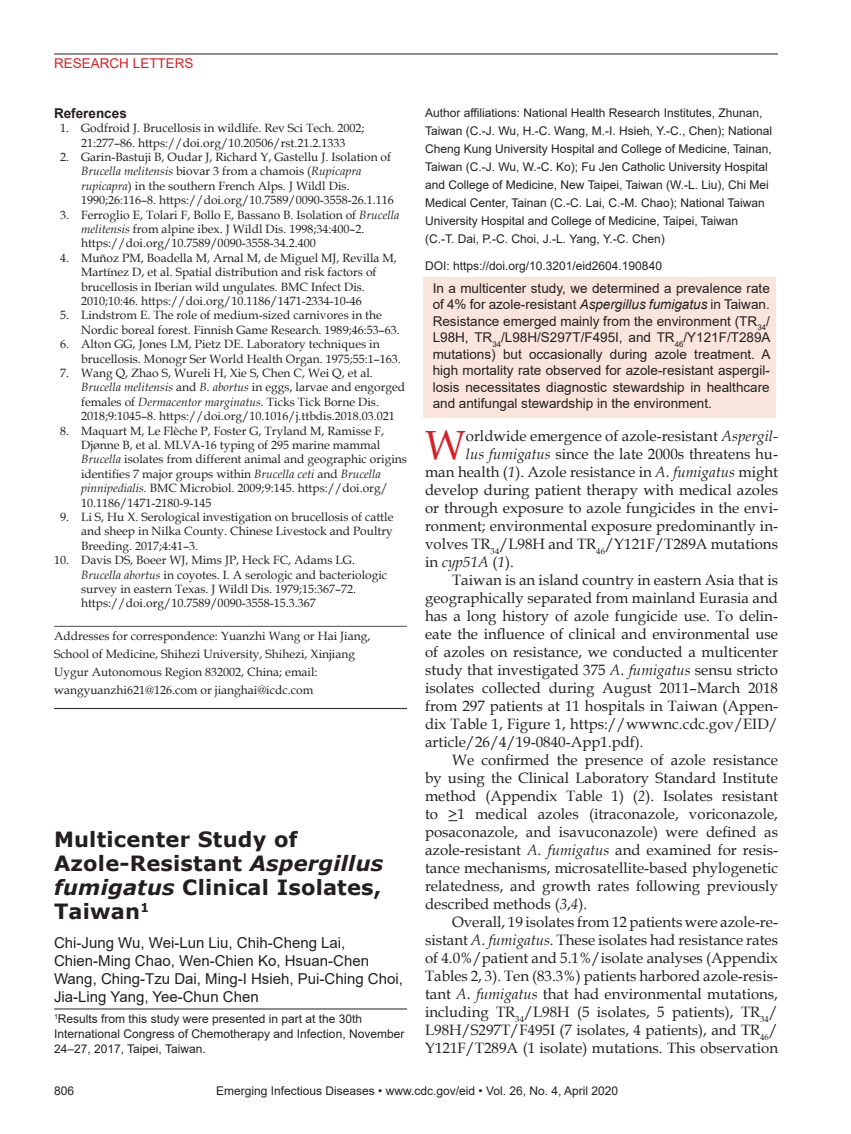
<style>
.page{position:relative;width:851px;height:1134px;background:#fff}
.page>*{position:absolute;margin:0;border:0;box-sizing:border-box;transform-origin:0 0}
.Drop_Cap{font:40.8px "Book Antiqua";color:#d1232a}
.Article_Title{font:700 21px/24px "Verdana";letter-spacing:.01em;color:#231f20}
.Body_Text{font:15px/18px "Book Antiqua";color:#231f20;text-align:justify}
.Drop_Cap-2{font:15px "Book Antiqua";color:#231f20}
.Authors{font:15px/18px "Arial";color:#231f20}
.Drop_Cap-3{font:italic 15px "Book Antiqua";color:#231f20}
.Abstract{font:13.5px/16.5px "Arial";color:#231f20;text-align:justify}
.t1{font:13.5px "Arial";color:#d1232a}
.Ref_Title{font:700 13.5px "Arial";color:#231f20}
.References{font:12px/14.4px "Book Antiqua";color:#231f20}
.Affiliations{font:12px/18px "Arial";color:#231f20}
.Correspondence{font:12px/18px "Book Antiqua";color:#231f20}
.Footnote{font:12px/15px "Arial";color:#231f20}
.DOI{font:12px "Arial";color:#231f20}
.s1{font-style:italic}
.s2{font-style:normal}
</style>
<div class="page">
<hr style="left:54px;top:54px;width:724px;height:1px;background:#231f20">
<hr style="left:54px;top:626px;width:353px;height:1px;background:#636366">
<hr style="left:54px;top:708px;width:353px;height:1px;background:#333">
<div style="left:423px;top:278px;width:352px;height:140px;background:#f9e5dc"></div>
<hr style="left:54px;top:1009px;width:353px;height:1px;background:#231f20">
<p class="t1" style="left:54px;top:54px;width:141px">RESEARCH LETTERS</p>
<p class="Ref_Title" style="left:54px;top:104px;width:74px">References</p>
<p class="References" style="left:60px;top:121px;width:306px;text-align:center">1. Godfroid J. Brucellosis in wildlife. Rev Sci Tech. 2002;<br>21:277–86. https://doi.org/10.20506/rst.21.2.1333</p>
<p class="References" style="left:81px;top:149px;width:314px;text-indent:-21px">2. Garin-Bastuji B, Oudar J, Richard Y, Gastellu J. Isolation of <span class="s1">Brucella melitensis</span> biovar 3 from a chamois (<span class="s1">Rupicapra rupicapra</span>) in the southern French Alps. J Wildl Dis.<br>1990;26:116–8. https://doi.org/10.7589/0090-3558-26.1.116</p>
<p class="References" style="left:81px;top:207px;width:320px;text-indent:-21px">3. Ferroglio E, Tolari F, Bollo E, Bassano B. Isolation of <span class="s1">Brucella melitensis</span> from alpine ibex. J Wildl Dis. 1998;34:400–2. https://doi.org/10.7589/0090-3558-34.2.400</p>
<p class="References" style="left:81px;top:250px;width:317px;text-indent:-21px">4. Muñoz PM, Boadella M, Arnal M, de Miguel MJ, Revilla M, Martínez D, et al. Spatial distribution and risk factors of brucellosis in Iberian wild ungulates. BMC Infect Dis.<br>2010;10:46. https://doi.org/10.1186/1471-2334-10-46</p>
<p class="References" style="left:81px;top:308px;width:320px;text-indent:-21px">5. Lindstrom E. The role of medium-sized carnivores in the<br>Nordic boreal forest. Finnish Game Research. 1989;46:53–63.</p>
<p class="References" style="left:81px;top:337px;width:321px;text-indent:-21px">6. Alton GG, Jones LM, Pietz DE. Laboratory techniques in brucellosis. Monogr Ser World Health Organ. 1975;55:1–163.</p>
<p class="References" style="left:81px;top:365px;width:325px;text-indent:-21px">7. Wang Q, Zhao S, Wureli H, Xie S, Chen C, Wei Q, et al.<br><span class="s1">Brucella melitensis</span> and <span class="s1">B. abortus</span> in eggs, larvae and engorged females of <span class="s1">Dermacentor marginatus.</span> Ticks Tick Borne Dis.<br>2018;9:1045–8. https://doi.org/10.1016/j.ttbdis.2018.03.021</p>
<p class="References" style="left:81px;top:423px;width:327px;text-indent:-21px">8. Maquart M, Le Flèche P, Foster G, Tryland M, Ramisse F, Djønne B, et al. MLVA-16 typing of 295 marine mammal <span class="s1">Brucella</span> isolates from different animal and geographic origins identifies 7 major groups within <span class="s1">Brucella ceti</span> and <span class="s1">Brucella pinnipedialis.</span> BMC Microbiol. 2009;9:145. https://doi.org/ 10.1186/1471-2180-9-145</p>
<p class="References" style="left:81px;top:509px;width:314px;text-align:justify;text-indent:-21px">9. Li S, Hu X. Serological investigation on brucellosis of cattle and sheep in Nilka County. Chinese Livestock and Poultry Breeding. 2017;4:41–3.</p>
<p class="References" style="left:81px;top:553px;width:308px;text-indent:-27px">10. Davis DS, Boeer WJ, Mims JP, Heck FC, Adams LG.<br><span class="s1">Brucella abortus</span> in coyotes. I. A serologic and bacteriologic survey in eastern Texas. J Wildl Dis. 1979;15:367–72. https://doi.org/10.7589/0090-3558-15.3.367</p>
<p class="Correspondence" style="left:54px;top:627px;width:318px">Addresses for correspondence: Yuanzhi Wang or Hai Jiang, School of Medicine, Shihezi University, Shihezi, Xinjiang Uygur Autonomous Region 832002, China; email: wangyuanzhi621@126.com or jianghai@icdc.com</p>
<p class="Article_Title" style="left:54px;top:827px;width:331px">Multicenter Study of<br>Azole-Resistant <span class="s1">Aspergillus fumigatus</span> Clinical Isolates,<br>Taiwan<sup>1</sup></p>
<p class="Authors" style="left:54px;top:934px;width:350px">Chi-Jung Wu, Wei-Lun Liu, Chih-Cheng Lai, Chien-Ming Chao, Wen-Chien Ko, Hsuan-Chen Wang, Ching-Tzu Dai, Ming-I Hsieh, Pui-Ching Choi, Jia-Ling Yang, Yee-Chun Chen</p>
<p class="Footnote" style="left:54px;top:1011px;width:352px"><sup>1</sup>Results from this study were presented in part at the 30th<br>International Congress of Chemotherapy and Infection, November<br>24–27, 2017, Taipei, Taiwan.</p>
<p class="Affiliations" style="left:425px;top:103px;width:348px">Author affiliations: National Health Research Institutes, Zhunan, Taiwan (C.-J. Wu, H.-C. Wang, M.-I. Hsieh, Y.-C., Chen); National Cheng Kung University Hospital and College of Medicine, Tainan, Taiwan (C.-J. Wu, W.-C. Ko); Fu Jen Catholic University Hospital and College of Medicine, New Taipei, Taiwan (W.-L. Liu), Chi Mei Medical Center, Tainan (C.-C. Lai, C.-M. Chao); National Taiwan University Hospital and College of Medicine, Taipei, Taiwan<br>(C.-T. Dai, P.-C. Choi, J.-L. Yang, Y.-C. Chen)</p>
<p class="DOI" style="left:425px;top:257px;width:238px">DOI: https://doi.org/10.3201/eid2604.190840</p>
<p class="Abstract" style="left:432px;top:280px;width:339px">In a multicenter study, we determined a prevalence rate of 4% for azole-resistant <span class="s1">Aspergillus fumigatus</span> in Taiwan.<br>Resistance emerged mainly from the environment (TR<sub>34</sub>/ L98H, TR<sub>34</sub>/L98H/S297T/F495I, and TR<sub>46</sub>/Y121F/T289A mutations) but occasionally during azole treatment. A high mortality rate observed for azole-resistant aspergil&shy;losis necessitates diagnostic stewardship in healthcare and antifungal stewardship in the environment.</p>
<p class="Drop_Cap" style="left:425px;top:416px;width:42px">W</p>
<p class="Drop_Cap-2" style="left:466px;top:425px;width:314px">orldwide emergence of azole-resistant <span class="s1">Aspergil-</span></p>
<p class="Drop_Cap-2" style="left:466px;top:443px;width:314px"><span class="s1">lus fumigatus</span> since the late 2000s threatens hu-</p>
<p class="Drop_Cap-2" style="left:425px;top:461px;width:354px">man health (<span class="s1">1</span>). Azole resistance in <span class="s1">A. fumigatus</span> might</p>
<p class="Drop_Cap-2" style="left:425px;top:479px;width:354px">develop during patient therapy with medical azoles</p>
<p class="Drop_Cap-2" style="left:425px;top:497px;width:354px">or through exposure to azole fungicides in the envi-</p>
<p class="Drop_Cap-2" style="left:425px;top:515px;width:354px">ronment; environmental exposure predominantly in-</p>
<p class="Drop_Cap-2" style="left:425px;top:533px;width:354px">volves TR<sub>34</sub>/L98H and TR<sub>46</sub>/Y121F/T289A mutations</p>
<p class="Drop_Cap-3" style="left:425px;top:551px;width:90px"><span class="s2">in</span> cyp51A <span class="s2">(</span>1<span class="s2">).</span></p>
<p class="Body_Text" style="left:425px;top:570px;width:354px;text-indent:27px">Taiwan is an island country in eastern Asia that is geographically separated from mainland Eurasia and has a long history of azole fungicide use. To delin&shy;eate the influence of clinical and environmental use of azoles on resistance, we conducted a multicenter study that investigated 375 <span class="s1">A. fumigatus</span> sensu stricto isolates collected during August 2011–March 2018 from 297 patients at 11 hospitals in Taiwan (Appen&shy;dix Table 1, Figure 1, https://wwwnc.cdc.gov/EID/ article/26/4/19-0840-App1.pdf).</p>
<p class="Body_Text" style="left:425px;top:750px;width:354px;text-indent:27px">We confirmed the presence of azole resistance by using the Clinical Laboratory Standard Institute method (Appendix Table 1) (<span class="s1">2</span>). Isolates resistant to &gt;1 medical azoles (itraconazole, voriconazole, posaconazole, and isavuconazole) were defined as azole-resistant <span class="s1">A. fumigatus</span> and examined for resis&shy;tance mechanisms, microsatellite-based phylogenetic relatedness, and growth rates following previously described methods (<span class="s1">3</span>,<span class="s1">4</span>).</p>
<p class="Body_Text" style="left:425px;top:912px;width:354px;text-indent:27px">Overall, 19 isolates from 12 patients were azole-re&shy;sistant <span class="s1">A. fumigatus</span>. These isolates had resistance rates of 4.0%/patient and 5.1%/isolate analyses (Appendix Tables 2, 3). Ten (83.3%) patients harbored azole-resis&shy;tant <span class="s1">A. fumigatus</span> that had environmental mutations, including TR<sub>34</sub>/L98H (5 isolates, 5 patients), TR<sub>34</sub>/ L98H/S297T/F495I (7 isolates, 4 patients), and TR<sub>46</sub>/ Y121F/T289A (1 isolate) mutations. This observation</p>
<p class="Affiliations" style="left:54px;top:1082px;width:22px">806</p>
<p class="Affiliations" style="left:216px;top:1082px;width:403px">Emerging Infectious Diseases • www.cdc.gov/eid • Vol. 26, No. 4, April 2020</p>
</div>
